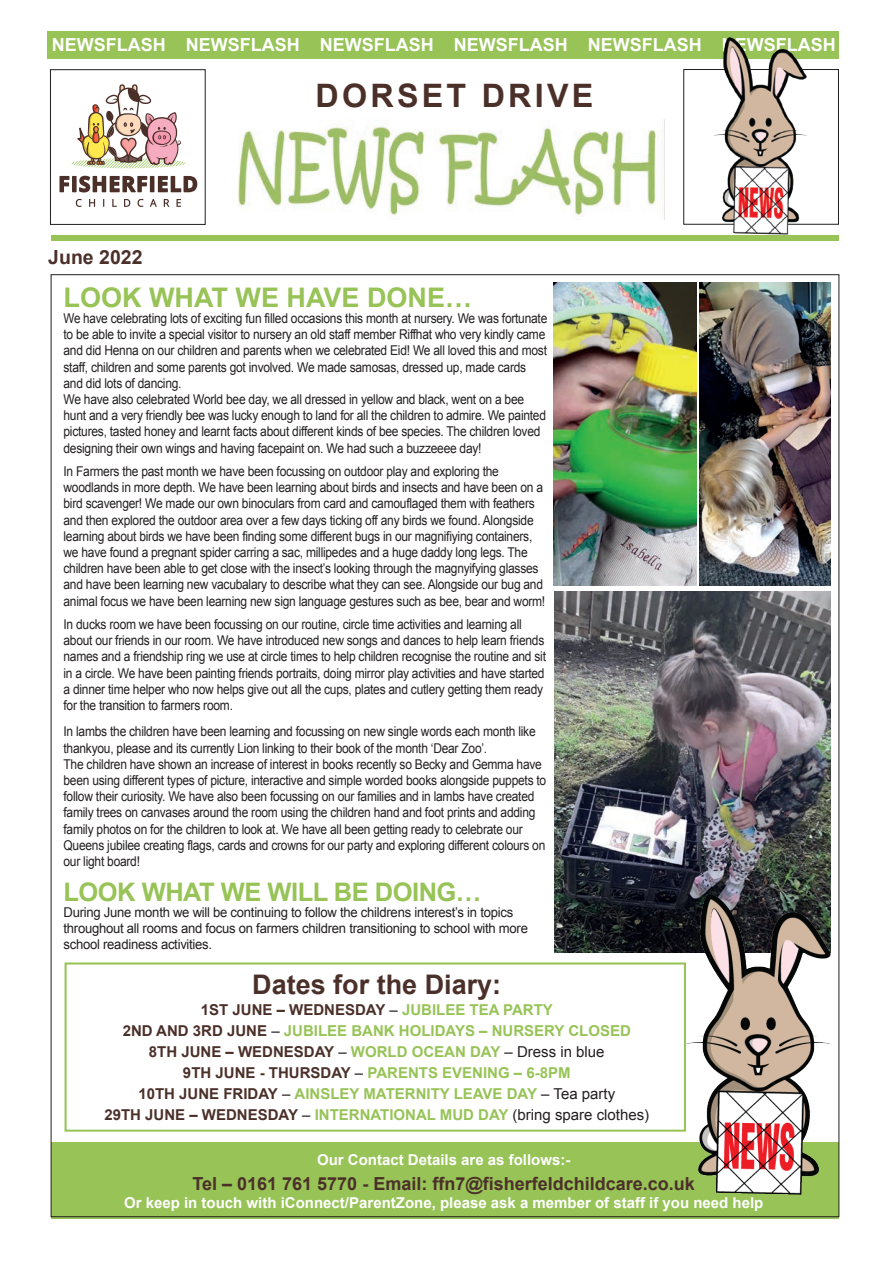
<style>
.page{position:relative;width:893px;height:1263px;background:#fff}
.page>*{position:absolute;margin:0;border:0;box-sizing:border-box;transform-origin:0 0}
.t1{font:700 32.25px "Arial";letter-spacing:.1em;color:#4b302a}
.t2{font:700 27px "Arial";color:#97c357}
.t3{font:700 27px "Arial";color:#4b302a}
.t4{font:700 25.5px "Arial";letter-spacing:-.02em;color:#97c357}
.t5{font:700 19.5px "Arial";color:#4b302a}
.t6{font:700 18px "Arial";color:#fff}
.t7{font:700 18px "Arial";color:#4b302a}
.t8{font:700 15px/21px "Arial";color:#97c357;text-align:center}
.t9{font:700 15px "Arial";color:#fff}
.t10{font:13.5px/16.2px "Arial";letter-spacing:-.02em;color:#231f20;scale:.89 1}
.t11{font:13.5px/16.2px "Arial";letter-spacing:-.02em;color:#231f20;scale:.86 1}
.t12{font:13.5px/16.2px "Arial";letter-spacing:-.02em;color:#231f20}
.s1{color:#4b302a}
.s2{font-weight:400;color:#231f20}
</style>
<div class="page">
<img style="left:554px;top:591px;width:276px;height:361px">
<div style="left:51px;top:1142px;width:788px;height:76px;background:#97c357"></div>
<div style="left:51px;top:235px;width:788px;height:6px;background:#97c357"></div>
<div style="left:48px;top:31px;width:791px;height:28px;background:#97c357"></div>
<svg style="left:59px;top:176px;width:10px;height:16px"></svg>
<div style="left:72px;top:176px;width:5px;height:16px;background:#4b302a"></div>
<svg style="left:79px;top:176px;width:68px;height:16px"></svg>
<hr style="left:150px;top:176px;width:4px;height:16px;background:#4b302a">
<svg style="left:158px;top:176px;width:39px;height:16px"></svg>
<svg style="left:76px;top:199px;width:6px;height:8px"></svg>
<svg style="left:89px;top:199px;width:6px;height:8px"></svg>
<svg style="left:112px;top:199px;width:5px;height:8px"></svg>
<svg style="left:124px;top:199px;width:6px;height:8px"></svg>
<svg style="left:138px;top:199px;width:6px;height:8px"></svg>
<svg style="left:150px;top:199px;width:7px;height:8px"></svg>
<svg style="left:164px;top:199px;width:5px;height:8px"></svg>
<svg style="left:176px;top:199px;width:5px;height:8px"></svg>
<svg style="left:71px;top:84px;width:115px;height:84px"></svg>
<div style="left:50px;top:69px;width:156px;height:156px;border:1px solid #231f20"></div>
<div style="left:683px;top:69px;width:156px;height:156px;border:1px solid #231f20"></div>
<img style="left:702px;top:37px;width:118px;height:198px">
<img style="left:238px;top:119px;width:427px;height:101px">
<div style="left:65px;top:962px;width:621px;height:170px;border:2px solid #97c357"></div>
<img style="left:668px;top:874px;width:172px;height:324px">
<img style="left:554px;top:282px;width:143px;height:303px">
<img style="left:700px;top:283px;width:130px;height:302px">
<h3 class="t6" style="left:52px;top:33px;width:785px">NEWSFLASH NEWSFLASH NEWSFLASH NEWSFLASH NEWSFLASH NEWSFLASH</h3>
<h3 class="t5" style="left:48px;top:244px;width:96px">June 2022</h3>
<h1 class="t1" style="left:316px;top:74px;width:279px">DORSET DRIVE</h1>
<h2 class="t2" style="left:64px;top:279px;width:410px">LOOK WHAT WE HAVE DONE…</h2>
<p class="t11" style="left:64px;top:310px;width:564px">We have celebrating lots of exciting fun filled occasions this month at nursery. We was fortunate to be able to invite a special visitor to nursery an old staff member Riffhat who very kindly came and did Henna on our children and parents when we celebrated Eid! We all loved this and most staff, children and some parents got involved. We made samosas, dressed up, made cards and did lots of dancing.<br>We have also celebrated World bee day, we all dressed in yellow and black, went on a bee hunt and a very friendly bee was lucky enough to land for all the children to admire. We painted pictures, tasted honey and learnt facts about different kinds of bee species. The children loved designing their own wings and having facepaint on. We had such a buzzeeee day!</p>
<p class="t10" style="left:64px;top:463px;width:543px">In Farmers the past month we have been focussing on outdoor play and exploring the woodlands in more depth. We have been learning about birds and insects and have been on a bird scavenger! We made our own binoculars from card and camouflaged them with feathers and then explored the outdoor area over a few days ticking off any birds we found. Alongside learning about birds we have been finding some different bugs in our magnifiying containers, we have found a pregnant spider carring a sac, millipedes and a huge daddy long legs. The children have been able to get close with the insect’s looking through the magnyifying glasses and have been learning new vacubalary to describe what they can see. Alongside our bug and animal focus we have been learning new sign language gestures such as bee, bear and worm!</p>
<p class="t10" style="left:64px;top:616px;width:544px">In ducks room we have been focussing on our routine, circle time activities and learning all about our friends in our room. We have introduced new songs and dances to help learn friends names and a friendship ring we use at circle times to help children recognise the routine and sit in a circle. We have been painting friends portraits, doing mirror play activities and have started a dinner time helper who now helps give out all the cups, plates and cutlery getting them ready for the transition to farmers room.</p>
<p class="t10" style="left:64px;top:724px;width:544px">In lambs the children have been learning and focussing on new single words each month like thankyou, please and its currently Lion linking to their book of the month ‘Dear Zoo’.<br>The children have shown an increase of interest in books recently so Becky and Gemma have been using different types of picture, interactive and simple worded books alongside puppets to follow their curiosity. We have also been focussing on our families and in lambs have created family trees on canvases around the room using the children hand and foot prints and adding family photos on for the children to look at. We have all been getting ready to celebrate our Queens jubilee creating flags, cards and crowns for our party and exploring different colours on our light board!</p>
<h3 class="t4" style="left:64px;top:875px;width:419px">LOOK WHAT WE WILL BE DOING…</h3>
<p class="t12" style="left:64px;top:904px;width:466px">During June month we will be continuing to follow the childrens interest’s in topics throughout all rooms and focus on farmers children transitioning to school with more school readiness activities.</p>
<h2 class="t3" style="left:252px;top:967px;width:251px">Dates for the Diary:</h2>
<p class="t8" style="left:104px;top:1000px;width:546px"><span class="s1">1ST JUNE – WEDNESDAY</span> <span class="s2">–</span> JUBILEE TEA PARTY<br><span class="s1">2ND AND 3RD JUNE</span> <span class="s2">–</span> JUBILEE BANK HOLIDAYS – NURSERY CLOSED<br><span class="s1">8TH JUNE – WEDNESDAY</span> <span class="s2">–</span> WORLD OCEAN DAY <span class="s2">– Dress in blue<br></span><span class="s1">9TH JUNE - THURSDAY</span> <span class="s2">–</span> PARENTS EVENING – 6-8PM<br><span class="s1">10TH JUNE FRIDAY</span> <span class="s2">–</span> AINSLEY MATERNITY LEAVE DAY <span class="s2">– Tea party<br></span><span class="s1">29TH JUNE – WEDNESDAY</span> <span class="s2">–</span> INTERNATIONAL MUD DAY <span class="s2">(bring spare clothes)</span></p>
<p class="t9" style="left:317px;top:1150px;width:255px">Our Contact Details are as follows:-</p>
<h3 class="t7" style="left:193px;top:1172px;width:504px">Tel – 0161 761 5770 - Email: ffn7@fisherfeldchildcare.co.uk</h3>
<p class="t9" style="left:124px;top:1193px;width:641px">Or keep in touch with iConnect/ParentZone, please ask a member of staff if you need help</p>
</div>
